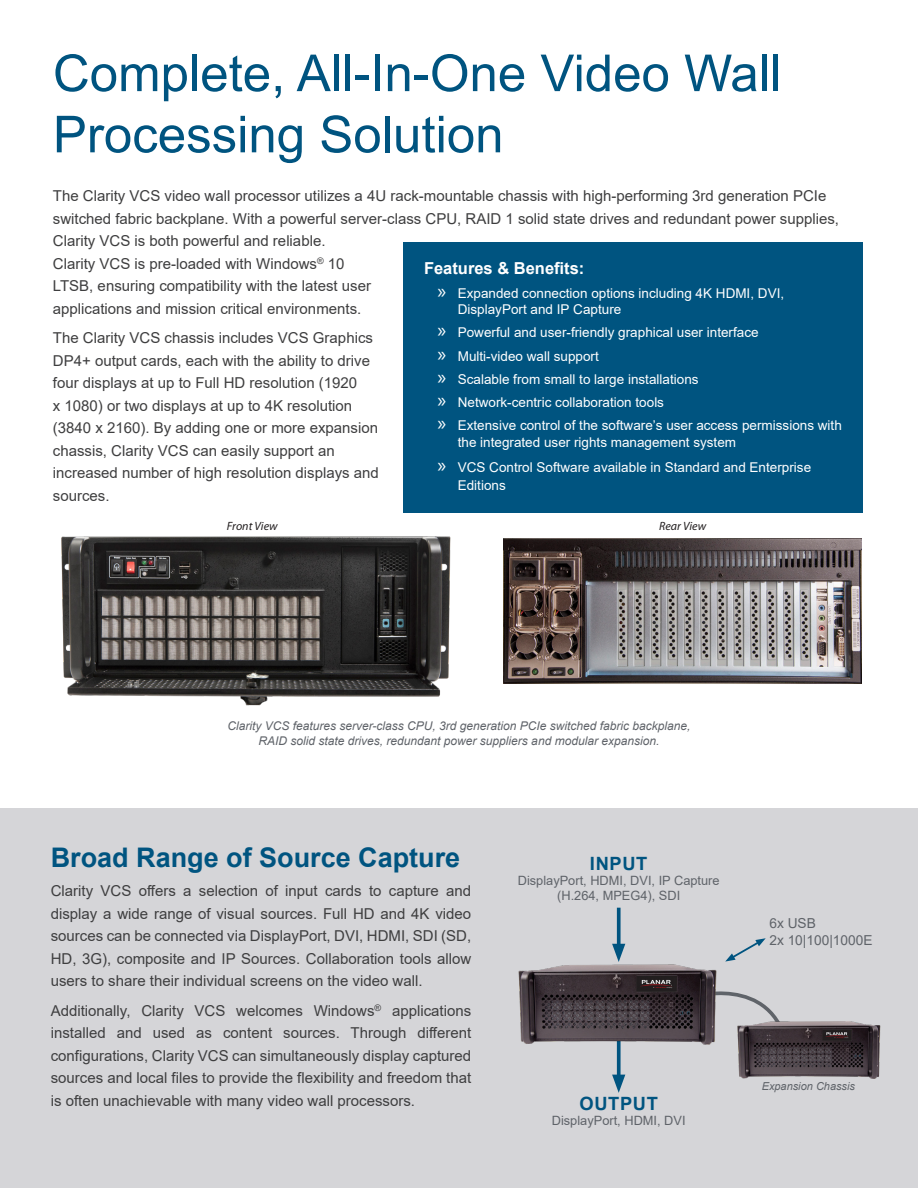
<style>
.page{position:relative;width:918px;height:1188px;background:#fff}
.page>*{position:absolute;margin:0;border:0;box-sizing:border-box;transform-origin:0 0}
.t1{font:51px/61.2px "Arial";color:#005480}
.Paragraph_Header{font:700 27px "Arial";color:#005480}
.diagram_labels{font:700 18.3px "Arial";letter-spacing:.035em;color:#005480}
.Key_Feature_Header{font:700 16.5px "Arial";color:#fff}
.Body_text__all{font:15px/22.5px "Arial";color:#3e3e3f}
.Paragraph_Header-2{font:15px/22.5px "Arial";color:#3e3e3f;text-align:justify}
.Key_Feature_Text{font:13.65px "Arial";color:#5f6369}
.t2{font:13.5px/16.5px "Arial";color:#fff}
.Key_Feature_Text-2{font:12.75px/15.3px "Arial";color:#5f6369;text-align:center}
.Captions{font:italic 12px/14.4px "Arial";color:#5f6369;text-align:center}
.Captions-2{font:italic 12px "Myriad Pro";color:#231f20}
.diagram_labels-2{font:italic 10.95px "Arial";color:#5f6369}
.s1{font-family:"Myriad Pro";font-size:21px}
</style>
<div class="page">
<div style="left:0;top:808px;width:918px;height:380px;background:#d5d5d8"></div>
<img style="left:503px;top:538px;width:359px;height:145px">
<img style="left:61px;top:536px;width:390px;height:170px">
<div style="left:404px;top:242px;width:459px;height:56px;background:#005480"></div>
<div style="left:404px;top:268px;width:459px;height:69px;background:#005480"></div>
<div style="left:404px;top:331px;width:459px;height:53px;background:#005480"></div>
<div style="left:404px;top:377px;width:459px;height:53px;background:#005480"></div>
<div style="left:404px;top:400px;width:459px;height:70px;background:#005480"></div>
<div style="left:404px;top:442px;width:459px;height:71px;background:#005480"></div>
<svg style="left:723px;top:991px;width:70px;height:31px"></svg>
<img style="left:737px;top:1022px;width:143px;height:57px">
<svg style="left:617px;top:908px;width:4px;height:36px"></svg>
<svg style="left:612px;top:944px;width:13px;height:18px"></svg>
<svg style="left:617px;top:1047px;width:4px;height:28px"></svg>
<svg style="left:612px;top:1075px;width:13px;height:18px"></svg>
<svg style="left:725px;top:938px;width:41px;height:24px"></svg>
<img style="left:518px;top:964px;width:205px;height:83px">
<p class="t1" style="left:53px;top:42px;width:730px">Complete, All-In-One Video Wall<br>Processing Solution</p>
<p class="Body_text__all" style="left:53px;top:185px;width:788px">The Clarity VCS video wall processor utilizes a 4U rack-mountable chassis with high-performing 3rd generation PCIe switched fabric backplane. With a powerful server-class CPU, RAID 1 solid state drives and redundant power supplies, Clarity VCS is both powerful and reliable.<br>Clarity VCS is pre-loaded with Windows<sup>®</sup> 10<br>LTSB, ensuring compatibility with the latest user<br>applications and mission critical environments.</p>
<p class="Body_text__all" style="left:53px;top:326px;width:327px">The Clarity VCS chassis includes VCS Graphics DP4+ output cards, each with the ability to drive four displays at up to Full HD resolution (1920<br>x 1080) or two displays at up to 4K resolution (3840 x 2160). By adding one or more expansion chassis, Clarity VCS can easily support an increased number of high resolution displays and sources.</p>
<p class="Key_Feature_Header" style="left:424px;top:257px;width:162px">Features &amp; Benefits:</p>
<p class="t2" style="left:458px;top:285px;width:328px;text-indent:-20px"><span class="s1">»</span> Expanded connection options including 4K HDMI, DVI,<br>DisplayPort and IP Capture</p>
<p class="t2" style="left:438px;top:324px;width:323px"><span class="s1">»</span> Powerful and user-friendly graphical user interface</p>
<p class="t2" style="left:438px;top:348px;width:163px"><span class="s1">»</span> Multi-video wall support</p>
<p class="t2" style="left:438px;top:371px;width:263px"><span class="s1">»</span> Scalable from small to large installations</p>
<p class="t2" style="left:438px;top:394px;width:228px"><span class="s1">»</span> Network-centric collaboration tools</p>
<p class="t2" style="left:458px;top:417px;width:386px;text-indent:-20px"><span class="s1">»</span> Extensive control of the software’s user access permissions with the integrated user rights management system</p>
<p class="t2" style="left:458px;top:458px;width:355px;line-height:18px;text-indent:-20px"><span class="s1">»</span> VCS Control Software available in Standard and Enterprise<br>Editions</p>
<p class="Captions-2" style="left:227px;top:519px;width:52px">Front View</p>
<p class="Captions-2" style="left:659px;top:519px;width:49px">Rear View</p>
<p class="Captions" style="left:227px;top:719px;width:465px">Clarity VCS features server-class CPU, 3rd generation PCIe switched fabric backplane,<br>RAID solid state drives, redundant power suppliers and modular expansion.</p>
<p class="Paragraph_Header" style="left:51px;top:839px;width:411px">Broad Range of Source Capture</p>
<p class="Paragraph_Header-2" style="left:51px;top:880px;width:422px">Clarity VCS offers a selection of input cards to capture and display a wide range of visual sources. Full HD and 4K video sources can be connected via DisplayPort, DVI, HDMI, SDI (SD, HD, 3G), composite and IP Sources. Collaboration tools allow users to share their individual screens on the video wall.</p>
<p class="Paragraph_Header-2" style="left:51px;top:999px;width:422px">Additionally, Clarity VCS welcomes Windows<sup>®</sup> applications installed and used as content sources. Through different configurations, Clarity VCS can simultaneously display captured sources and local files to provide the flexibility and freedom that is often unachievable with many video wall processors.</p>
<p class="diagram_labels" style="left:590px;top:850px;width:59px">INPUT</p>
<p class="Key_Feature_Text-2" style="left:518px;top:873px;width:203px">DisplayPort, HDMI, DVI, IP Capture (H.264, MPEG4), SDI</p>
<p class="diagram_labels" style="left:580px;top:1091px;width:80px">OUTPUT</p>
<p class="Key_Feature_Text-2" style="left:552px;top:1113px;width:135px">DisplayPort, HDMI, DVI</p>
<p class="Key_Feature_Text" style="left:769px;top:914px;width:48px">6x USB</p>
<p class="Key_Feature_Text" style="left:769px;top:931px;width:105px">2x 10|100|1000E</p>
<p class="diagram_labels-2" style="left:762px;top:1080px;width:95px">Expansion Chassis</p>
</div>
